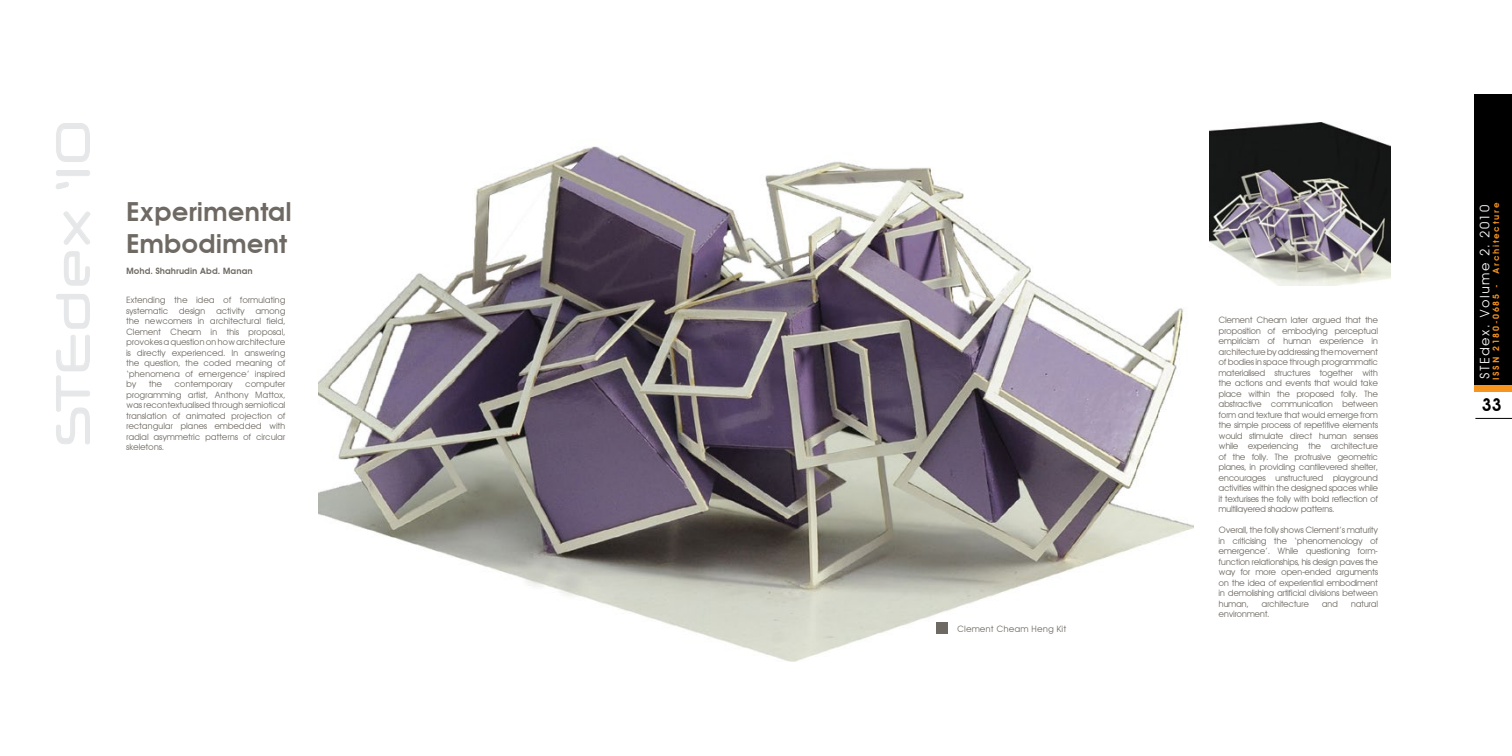
<style>
.page{position:relative;width:1512px;height:756px;background:#fff}
.page>*{position:absolute;margin:0;border:0;box-sizing:border-box;transform-origin:0 0}
.t1{font:46.9px "Neuropol X Free";color:#e6e7e8}
.t2{font:600 26.25px/31.5px "Avant Garde";color:#6e6962}
.t3{font:600 17.5px "Avant Garde";color:#000}
.t4{font:13.12px "Avant Garde";letter-spacing:.1em;color:#fff}
.t5{font:8.75px/10.5px "Avant Garde";letter-spacing:-.05em;color:#6e6962;text-align:justify}
.t6{font:600 8.75px "Avant Garde";letter-spacing:.2em;color:#f7941e}
.t7{font:600 8.75px "Avant Garde";color:#6e6962}
.t8{font:8.75px "Avant Garde";color:#6e6962}
.t9{font:8.75px "Avant Garde";letter-spacing:-.03em;color:#6e6962}
</style>
<div class="page">
<hr style="left:1475px;top:418px;width:37px;height:1px;background:#000">
<div style="left:1474px;top:94px;width:38px;height:297px;background:#000"></div>
<div style="left:1474px;top:385px;width:38px;height:6px;background:#f7941e"></div>
<svg style="left:56px;top:294px;width:34px;height:151px"></svg>
<svg style="left:64px;top:251px;width:26px;height:35px"></svg>
<svg style="left:64px;top:211px;width:26px;height:34px"></svg>
<svg style="left:56px;top:182px;width:13px;height:7px"></svg>
<div style="left:56px;top:170px;width:34px;height:6px;border:1px solid #e6e7e8;border-radius:2px"></div>
<svg style="left:56px;top:123px;width:34px;height:39px"></svg>
<img style="left:319px;top:146px;width:874px;height:516px">
<img style="left:1210px;top:122px;width:180px;height:163px">
<div style="left:936px;top:622px;width:12px;height:12px;background:#6e6962"></div>
<h1 class="t1" style="left:43px;top:446px;width:330px;rotate:-90deg">STEdex ‘10</h1>
<h2 class="t2" style="left:126px;top:196px;width:167px">Experimental<br>Embodiment</h2>
<p class="t7" style="left:126px;top:266px;width:128px">Mohd. Shahrudin Abd. Manan</p>
<p class="t5" style="left:126px;top:295px;width:161px">Extending the idea of formulating systematic design activity among the newcomers in architectural field, Clement Cheam in this proposal, provokes a question on how architecture is directly experienced. In answering the question, the coded meaning of ‘phenomena of emergence’ inspired by</p>
<p class="t5" style="left:126px;top:379px;width:161px;text-indent:119px">computer programming artist, Anthony Mattox, was recontextualised through semiotical translation of animated projection of rectangular planes embedded with radial asymmetric patterns of circular skeletons.</p>
<p class="t5" style="left:149px;top:379px;width:15px">the</p>
<p class="t9" style="left:175px;top:379px;width:60px">contemporary</p>
<p class="t8" style="left:957px;top:623px;width:111px">Clement Cheam Heng Kit</p>
<p class="t5" style="left:1219px;top:315px;width:161px">Clement Cheam later argued that the proposition of embodying perceptual empiricism of human experience in architecture by addressing the movement of bodies in space through programmatic materialised structures together with the actions and events that would take place within the proposed folly. The abstractive communication between form and texture that would emerge from the simple process of repetitive elements would stimulate direct human senses while experiencing the architecture of the folly. The protrusive geometric planes, in providing cantilevered shelter, encourages unstructured playground activities within the designed spaces while it texturises the folly with bold reflection of multilayered shadow patterns.</p>
<p class="t5" style="left:1219px;top:525px;width:161px">Overall, the folly shows Clement’s maturity in criticising the ‘phenomenology of emergence’. While questioning form&shy;function relationships, his design paves the way for more open-ended arguments on the idea of experiential embodiment in demolishing artificial divisions between human,</p>
<p class="t5" style="left:1262px;top:598px;width:49px">architecture</p>
<p class="t5" style="left:1322px;top:598px;width:18px">and</p>
<p class="t5" style="left:1351px;top:598px;width:29px">natural</p>
<p class="t5" style="left:1219px;top:609px;width:53px">environment.</p>
<p class="t6" style="left:1491px;top:380px;width:179px;rotate:-90deg">ISSN 2180-0685 - Architecture</p>
<h3 class="t4" style="left:1477px;top:379px;width:176px;rotate:-90deg">STEdex. Volume 2. 2010</h3>
<h3 class="t3" style="left:1482px;top:394px;width:21px">33</h3>
</div>
